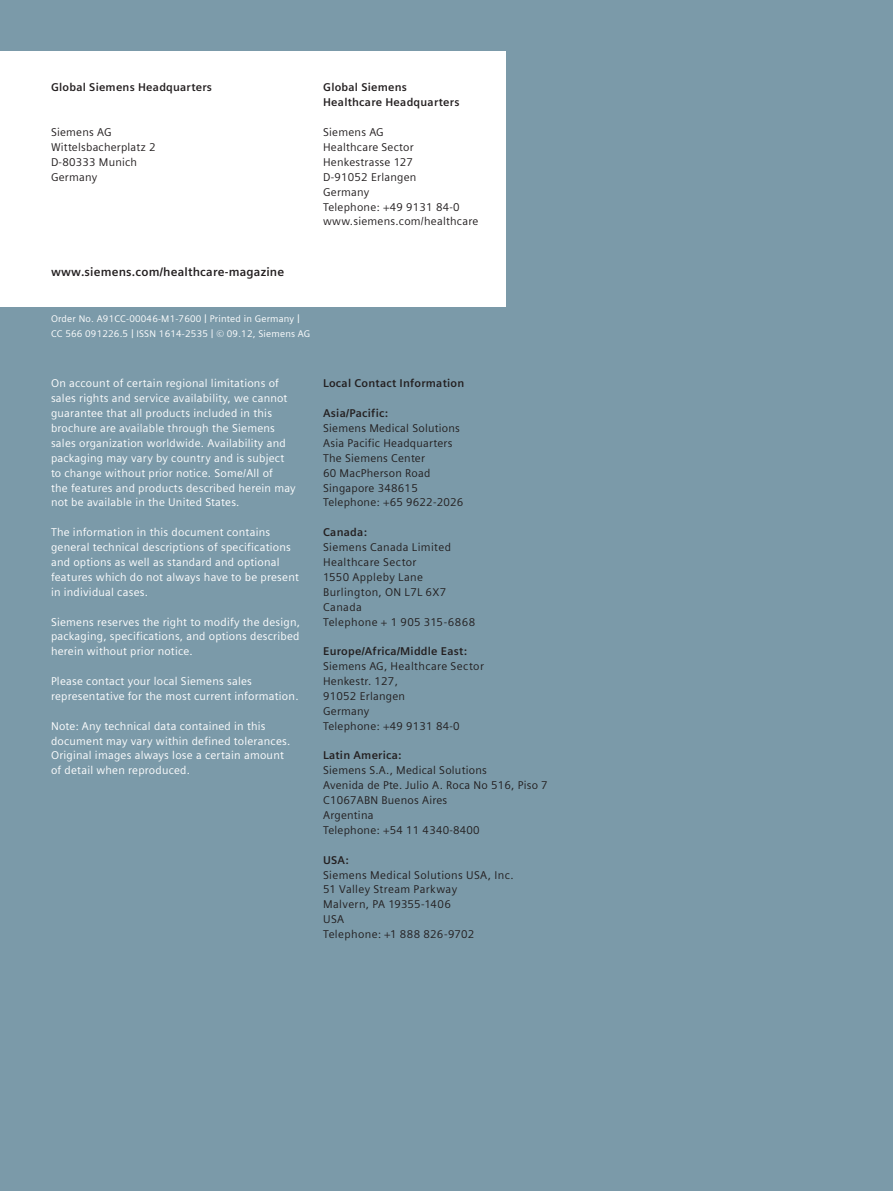
<style>
.page{position:relative;width:893px;height:1191px;background:#fff}
.page>*{position:absolute;margin:0;border:0;box-sizing:border-box;transform-origin:0 0}
.t1{font:700 12px "Siemens Sans";letter-spacing:.015em;color:#231f20}
.t2{font:11.25px/14.9px "Siemens Sans";letter-spacing:.02em;color:#fff}
.t3{font:11.25px/14.9px "Siemens Sans";letter-spacing:.02em;color:#231f20}
.t4{font:700 11.25px/14.9px "Siemens Sans";letter-spacing:.02em;color:#231f20}
.t5{font:9.6px/14.9px "Siemens Sans";letter-spacing:.02em;color:#fff}
.s1{font-weight:700}
</style>
<div class="page">
<div style="left:0;top:0;width:893px;height:1190px;background:#7b9aa9"></div>
<div style="left:0;top:51px;width:506px;height:255px;background:#fff"></div>
<p class="t4" style="left:51px;top:81px;width:163px">Global Siemens Headquarters</p>
<p class="t3" style="left:51px;top:125px;width:106px">Siemens AG<br>Wittelsbacherplatz 2<br>D-80333 Munich<br>Germany</p>
<p class="t4" style="left:323px;top:81px;width:138px">Global Siemens<br>Healthcare Headquarters</p>
<p class="t3" style="left:323px;top:125px;width:157px">Siemens AG<br>Healthcare Sector<br>Henkestrasse 127<br>D-91052 Erlangen<br>Germany<br>Telephone: +49 9131 84-0 www.siemens.com/healthcare</p>
<p class="t1" style="left:51px;top:267px;width:235px">www.siemens.com/healthcare-magazine</p>
<p class="t5" style="left:51px;top:312px;width:261px">Order No. A91CC-00046-M1-7600 | Printed in Germany |<br>CC 566 091226.5 | ISSN 1614-2535 | © 09.12, Siemens AG</p>
<p class="t2" style="left:51px;top:376px;width:246px">On account of certain regional limitations of sales rights and service availability, we cannot guarantee that all products included in this brochure are available through the Siemens sales organization worldwide. Availability and packaging may vary by country and is subject to change without prior notice. Some/All of<br>the features and products described herein may not be available in the United States.</p>
<p class="t2" style="left:51px;top:525px;width:249px">The information in this document contains general technical descriptions of specifications and options as well as standard and optional features which do not always have to be present in individual cases.</p>
<p class="t2" style="left:51px;top:615px;width:251px;text-align:justify">Siemens reserves the right to modify the design, packaging, specifications, and options described herein without prior notice.</p>
<p class="t2" style="left:51px;top:674px;width:249px">Please contact your local Siemens sales representative for the most current information.</p>
<p class="t2" style="left:51px;top:719px;width:241px">Note: Any technical data contained in this document may vary within defined tolerances.<br>Original images always lose a certain amount of detail when reproduced.</p>
<p class="t4" style="left:323px;top:376px;width:143px">Local Contact Information</p>
<p class="t3" style="left:323px;top:406px;width:142px"><span class="s1">Asia/Pacific:<br></span>Siemens Medical Solutions<br>Asia Pacific Headquarters<br>The Siemens Center<br>60 MacPherson Road<br>Singapore 348615<br>Telephone: +65 9622-2026</p>
<p class="t3" style="left:323px;top:525px;width:153px"><span class="s1">Canada:<br></span>Siemens Canada Limited<br>Healthcare Sector<br>1550 Appleby Lane<br>Burlington, ON L7L 6X7<br>Canada<br>Telephone + 1 905 315-6868</p>
<p class="t3" style="left:323px;top:644px;width:162px"><span class="s1">Europe/Africa/Middle East:<br></span>Siemens AG, Healthcare Sector<br>Henkestr. 127,<br>91052 Erlangen<br>Germany<br>Telephone: +49 9131 84-0</p>
<p class="t3" style="left:323px;top:748px;width:226px"><span class="s1">Latin America:<br></span>Siemens S.A., Medical Solutions<br>Avenida de Pte. Julio A. Roca No 516, Piso 7<br>C1067ABN Buenos Aires<br>Argentina<br>Telephone: +54 11 4340-8400</p>
<p class="t3" style="left:323px;top:853px;width:192px"><span class="s1">USA:<br></span>Siemens Medical Solutions USA, Inc.<br>51 Valley Stream Parkway<br>Malvern, PA 19355-1406<br>USA<br>Telephone: +1 888 826-9702</p>
</div>
